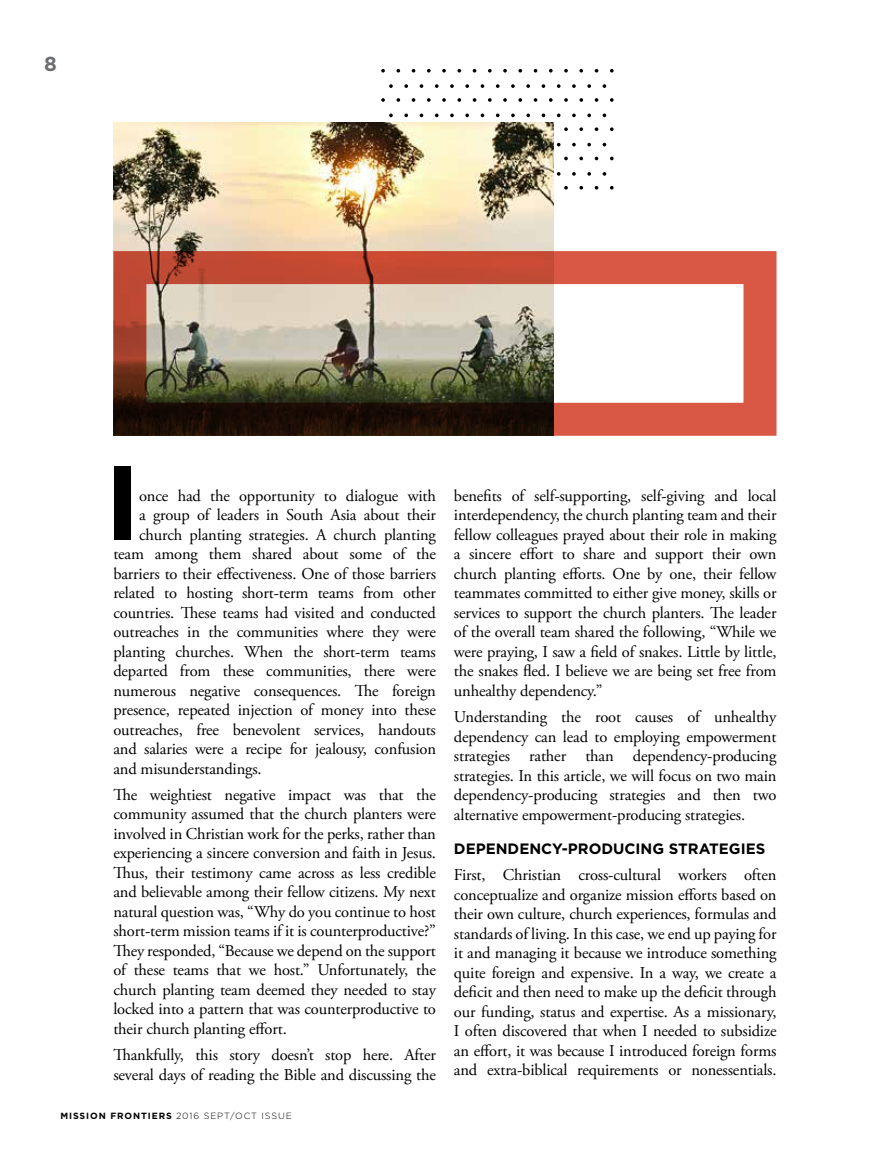
<style>
.page{position:relative;width:891px;height:1161px;background:#fff}
.page>*{position:absolute;margin:0;border:0;box-sizing:border-box;transform-origin:0 0}
.t1{font:800 105px "Gilroy";color:#000}
.t2{font:700 20.25px "Gotham";color:#6d6e71}
.t3{font:16.5px/19.5px "Adobe Garamond Pro";letter-spacing:-.01em;color:#000;text-align:justify}
.t4{font:700 15px "Gotham";color:#000}
.t5{font:300 9px "Gotham";letter-spacing:.1em;color:#000}
.s1{font-weight:700}
</style>
<div class="page">
<svg style="left:412px;top:69px;width:3px;height:4px"></svg>
<svg style="left:427px;top:69px;width:4px;height:4px"></svg>
<svg style="left:442px;top:69px;width:4px;height:4px"></svg>
<svg style="left:457px;top:69px;width:4px;height:4px"></svg>
<svg style="left:473px;top:69px;width:3px;height:4px"></svg>
<svg style="left:488px;top:69px;width:4px;height:4px"></svg>
<svg style="left:503px;top:69px;width:4px;height:4px"></svg>
<svg style="left:518px;top:69px;width:4px;height:4px"></svg>
<svg style="left:534px;top:69px;width:3px;height:4px"></svg>
<svg style="left:549px;top:69px;width:4px;height:4px"></svg>
<svg style="left:564px;top:69px;width:4px;height:4px"></svg>
<svg style="left:579px;top:69px;width:4px;height:4px"></svg>
<svg style="left:595px;top:69px;width:3px;height:4px"></svg>
<svg style="left:610px;top:69px;width:4px;height:4px"></svg>
<svg style="left:396px;top:69px;width:4px;height:4px"></svg>
<svg style="left:381px;top:69px;width:4px;height:4px"></svg>
<svg style="left:420px;top:84px;width:3px;height:4px"></svg>
<svg style="left:435px;top:84px;width:4px;height:4px"></svg>
<svg style="left:450px;top:84px;width:4px;height:4px"></svg>
<svg style="left:465px;top:84px;width:4px;height:4px"></svg>
<svg style="left:481px;top:84px;width:3px;height:4px"></svg>
<svg style="left:496px;top:84px;width:4px;height:4px"></svg>
<svg style="left:511px;top:84px;width:4px;height:4px"></svg>
<svg style="left:526px;top:84px;width:4px;height:4px"></svg>
<svg style="left:542px;top:84px;width:3px;height:4px"></svg>
<svg style="left:557px;top:84px;width:4px;height:4px"></svg>
<svg style="left:572px;top:84px;width:4px;height:4px"></svg>
<svg style="left:587px;top:84px;width:4px;height:4px"></svg>
<svg style="left:603px;top:84px;width:3px;height:4px"></svg>
<svg style="left:404px;top:84px;width:4px;height:4px"></svg>
<svg style="left:389px;top:84px;width:4px;height:4px"></svg>
<svg style="left:412px;top:98px;width:3px;height:4px"></svg>
<svg style="left:427px;top:98px;width:4px;height:4px"></svg>
<svg style="left:442px;top:98px;width:4px;height:4px"></svg>
<svg style="left:457px;top:98px;width:4px;height:4px"></svg>
<svg style="left:473px;top:98px;width:3px;height:4px"></svg>
<svg style="left:488px;top:98px;width:4px;height:4px"></svg>
<svg style="left:503px;top:98px;width:4px;height:4px"></svg>
<svg style="left:518px;top:98px;width:4px;height:4px"></svg>
<svg style="left:534px;top:98px;width:3px;height:4px"></svg>
<svg style="left:549px;top:98px;width:4px;height:4px"></svg>
<svg style="left:564px;top:98px;width:4px;height:4px"></svg>
<svg style="left:579px;top:98px;width:4px;height:4px"></svg>
<svg style="left:595px;top:98px;width:3px;height:4px"></svg>
<svg style="left:610px;top:98px;width:4px;height:4px"></svg>
<svg style="left:396px;top:98px;width:4px;height:4px"></svg>
<svg style="left:381px;top:98px;width:4px;height:4px"></svg>
<svg style="left:435px;top:114px;width:4px;height:3px"></svg>
<svg style="left:450px;top:114px;width:4px;height:3px"></svg>
<svg style="left:465px;top:114px;width:4px;height:3px"></svg>
<svg style="left:496px;top:114px;width:4px;height:3px"></svg>
<svg style="left:511px;top:114px;width:4px;height:3px"></svg>
<svg style="left:526px;top:114px;width:4px;height:3px"></svg>
<svg style="left:557px;top:114px;width:4px;height:3px"></svg>
<svg style="left:572px;top:114px;width:4px;height:3px"></svg>
<svg style="left:587px;top:114px;width:4px;height:3px"></svg>
<svg style="left:404px;top:114px;width:4px;height:3px"></svg>
<svg style="left:389px;top:114px;width:4px;height:3px"></svg>
<svg style="left:564px;top:127px;width:4px;height:4px"></svg>
<svg style="left:579px;top:127px;width:4px;height:4px"></svg>
<svg style="left:595px;top:127px;width:3px;height:4px"></svg>
<svg style="left:610px;top:127px;width:4px;height:4px"></svg>
<svg style="left:557px;top:143px;width:4px;height:3px"></svg>
<svg style="left:572px;top:143px;width:4px;height:3px"></svg>
<svg style="left:587px;top:143px;width:4px;height:3px"></svg>
<svg style="left:564px;top:157px;width:4px;height:3px"></svg>
<svg style="left:579px;top:157px;width:4px;height:3px"></svg>
<svg style="left:610px;top:157px;width:4px;height:3px"></svg>
<svg style="left:557px;top:172px;width:4px;height:4px"></svg>
<svg style="left:572px;top:172px;width:4px;height:4px"></svg>
<svg style="left:587px;top:172px;width:4px;height:4px"></svg>
<svg style="left:603px;top:172px;width:3px;height:4px"></svg>
<svg style="left:564px;top:186px;width:4px;height:4px"></svg>
<svg style="left:579px;top:186px;width:4px;height:4px"></svg>
<svg style="left:595px;top:186px;width:3px;height:4px"></svg>
<svg style="left:610px;top:186px;width:4px;height:4px"></svg>
<img style="left:113px;top:123px;width:441px;height:279px">
<div style="left:113px;top:251px;width:664px;height:185px;border:33px solid #d95843"></div>
<p class="t2" style="left:44px;top:50px;width:14px">8</p>
<h1 class="t1" style="left:108px;top:437px;width:31px">I</h1>
<p class="t3" style="left:139px;top:486px;width:298px">once had the opportunity to dialogue with</p>
<p class="t3" style="left:139px;top:506px;width:298px">a group of leaders in South Asia about their</p>
<p class="t3" style="left:139px;top:525px;width:298px">church planting strategies. A church planting</p>
<p class="t3" style="left:113px;top:545px;width:324px">team among them shared about some of the</p>
<p class="t3" style="left:113px;top:564px;width:324px">barriers to their effectiveness. One of those barriers</p>
<p class="t3" style="left:113px;top:584px;width:324px">related to hosting short-term teams from other</p>
<p class="t3" style="left:113px;top:603px;width:324px">countries. These teams had visited and conducted</p>
<p class="t3" style="left:113px;top:623px;width:324px">outreaches in the communities where they were</p>
<p class="t3" style="left:113px;top:642px;width:324px">planting churches. When the short-term teams</p>
<p class="t3" style="left:113px;top:662px;width:324px">departed from these communities, there were</p>
<p class="t3" style="left:113px;top:681px;width:324px">numerous negative consequences. The foreign</p>
<p class="t3" style="left:113px;top:701px;width:324px">presence, repeated injection of money into these</p>
<p class="t3" style="left:113px;top:720px;width:324px">outreaches, free benevolent services, handouts</p>
<p class="t3" style="left:113px;top:740px;width:324px">and salaries were a recipe for jealousy, confusion</p>
<p class="t3" style="left:113px;top:759px;width:150px">and misunderstandings.</p>
<p class="t3" style="left:113px;top:786px;width:324px">The weightiest negative impact was that the community assumed that the church planters were involved in Christian work for the perks, rather than experiencing a sincere conversion and faith in Jesus.<br>Thus, their testimony came across as less credible and believable among their fellow citizens. My next natural question was, “Why do you continue to host short-term mission teams if it is counterproductive?” They responded, “Because we depend on the support of these teams that we host.” Unfortunately, the church planting team deemed they needed to stay locked into a pattern that was counterproductive to their church planting effort.</p>
<p class="t3" style="left:113px;top:1046px;width:324px">Thankfully, this story doesn’t stop here. After several days of reading the Bible and discussing the</p>
<p class="t5" style="left:60px;top:1111px;width:233px"><span class="s1">MISSION FRONTIERS</span> 2016 SEPT/OCT ISSUE</p>
<p class="t3" style="left:454px;top:486px;width:324px">benefits of self-supporting, self-giving and local interdependency, the church planting team and their fellow colleagues prayed about their role in making a sincere effort to share and support their own church planting efforts. One by one, their fellow teammates committed to either give money, skills or services to support the church planters. The leader of the overall team shared the following, “While we were praying, I saw a field of snakes. Little by little, the snakes fled. I believe we are being set free from unhealthy dependency.”</p>
<p class="t3" style="left:454px;top:708px;width:324px">Understanding the root causes of unhealthy dependency can lead to employing empowerment strategies rather than dependency-producing strategies. In this article, we will focus on two main dependency-producing strategies and then two alternative empowerment-producing strategies.</p>
<p class="t4" style="left:454px;top:839px;width:313px">DEPENDENCY-PRODUCING STRATEGIES</p>
<p class="t3" style="left:454px;top:866px;width:324px">First, Christian cross-cultural workers often conceptualize and organize mission efforts based on their own culture, church experiences, formulas and standards of living. In this case, we end up paying for it and managing it because we introduce something quite foreign and expensive. In a way, we create a deficit and then need to make up the deficit through our funding, status and expertise. As a missionary, I often discovered that when I needed to subsidize an effort, it was because I introduced foreign forms and extra-biblical requirements or nonessentials.</p>
</div>
